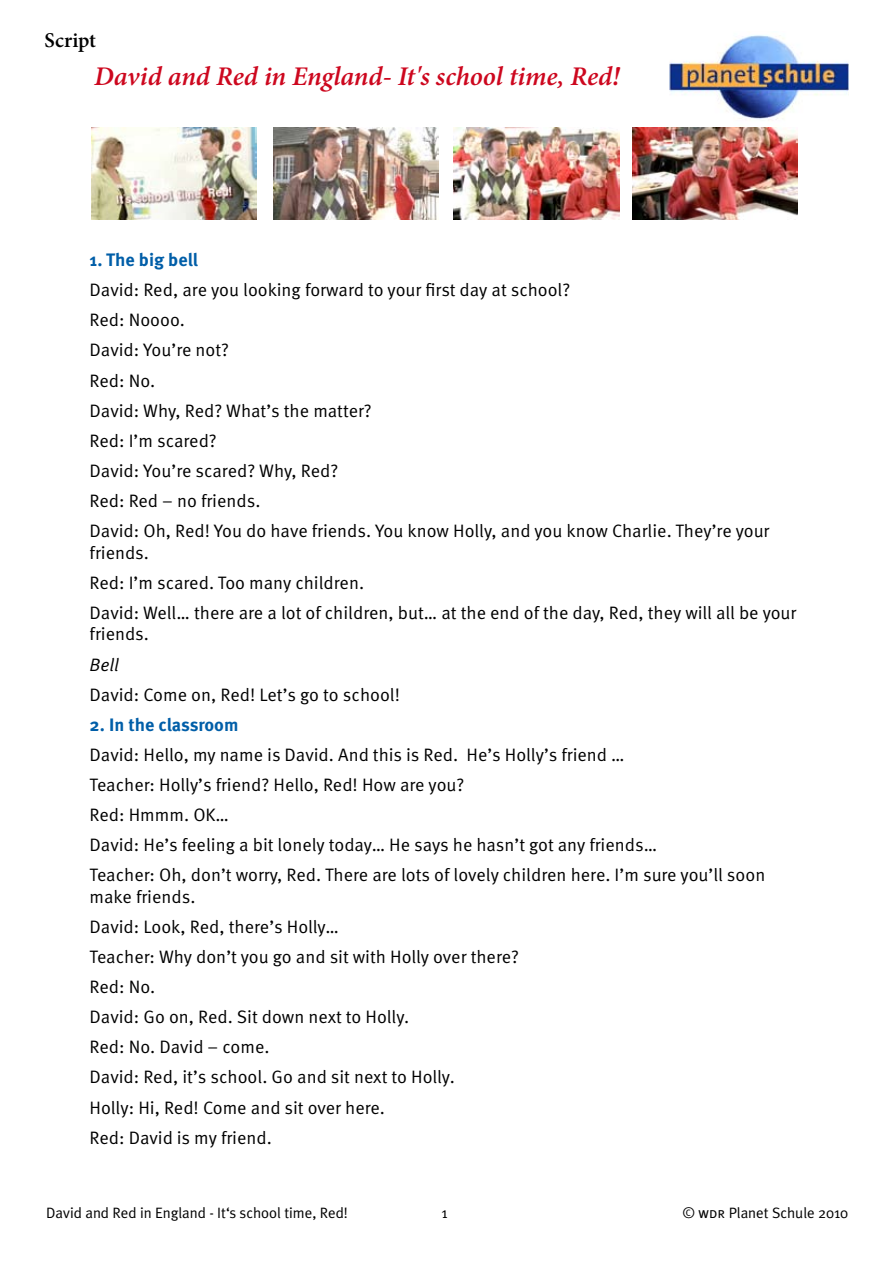
<style>
.page{position:relative;width:893px;height:1263px;background:#fff}
.page>*{position:absolute;margin:0;border:0;box-sizing:border-box;transform-origin:0 0}
.t1{font:italic 600 27px "Minion Pro";letter-spacing:-.005em;color:#cd071e}
.t2{font:600 21px "Minion Pro";color:#000}
.t3{font:18px/30.2px "Meta OT Norm";color:#000}
.t4{font:700 18px "Meta OT";color:#005ea8}
.t5{font:18px "Meta OT Norm Ita";color:#000}
.t6{font:15px "Meta Plus Normal";color:#000}
.s1{font-family:"Meta Plus Normal Caps"}
</style>
<div class="page">
<img style="left:670px;top:35px;width:178px;height:85px">
<img style="left:91px;top:127px;width:166px;height:93px">
<img style="left:273px;top:127px;width:166px;height:93px">
<img style="left:454px;top:127px;width:165px;height:93px">
<img style="left:632px;top:127px;width:166px;height:93px">
<p class="t2" style="left:45px;top:26px;width:53px">Script</p>
<h1 class="t1" style="left:94px;top:58px;width:527px">David and Red in England- It's school time, Red!</h1>
<p class="t4" style="left:90px;top:249px;width:110px">1. The big bell</p>
<p class="t3" style="left:90px;top:275px;width:681px">David: Red, are you looking forward to your first day at school?<br>Red: Noooo.<br>David: You’re not?<br>Red: No.<br>David: Why, Red? What’s the matter?<br>Red: I’m scared?<br>David: You’re scared? Why, Red?<br>Red: Red – no friends.<br>David: Oh, Red! You do have friends. You know Holly, and you know Charlie. They’re your</p>
<p class="t3" style="left:90px;top:538px;width:708px">friends.<br>Red: I’m scared. Too many children.<br>David: Well… there are a lot of children, but… at the end of the day, Red, they will all be your</p>
<p class="t3" style="left:90px;top:620px;width:61px">friends.</p>
<p class="t5" style="left:90px;top:654px;width:31px">Bell</p>
<p class="t3" style="left:90px;top:680px;width:312px">David: Come on, Red! Let’s go to school!</p>
<p class="t4" style="left:90px;top:714px;width:150px">2. In the classroom</p>
<p class="t3" style="left:90px;top:740px;width:677px">David: Hello, my name is David. And this is Red. He’s Holly’s friend …<br>Teacher: Holly’s friend? Hello, Red! How are you?<br>Red: Hmmm. OK…<br>David: He’s feeling a bit lonely today… He says he hasn’t got any friends…<br>Teacher: Oh, don’t worry, Red. There are lots of lovely children here. I’m sure you’ll soon</p>
<p class="t3" style="left:90px;top:882px;width:431px">make friends.<br>David: Look, Red, there’s Holly…<br>Teacher: Why don’t you go and sit with Holly over there?<br>Red: No.<br>David: Go on, Red. Sit down next to Holly.<br>Red: No. David – come.<br>David: Red, it’s school. Go and sit next to Holly.<br>Holly: Hi, Red! Come and sit over here.<br>Red: David is my friend.</p>
<p class="t6" style="left:46px;top:1204px;width:303px">David and Red in England - It‘s school time, Red!</p>
<p class="t6" style="left:441px;top:1204px;width:8px">1</p>
<p class="t6" style="left:683px;top:1204px;width:167px">© <span class="s1">wdr</span> Planet Schule 2010</p>
</div>
